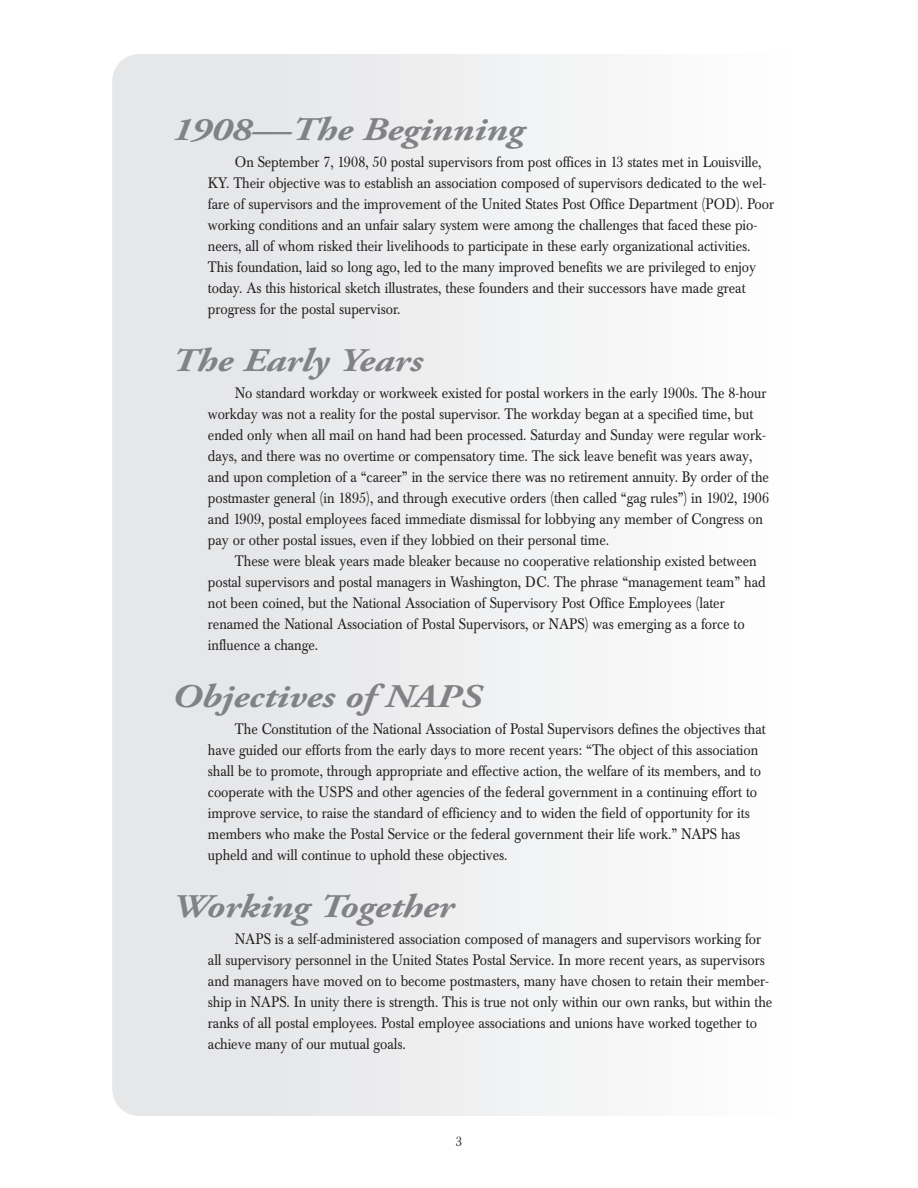
<style>
.page{position:relative;width:918px;height:1188px;background:#fff}
.page>*{position:absolute;margin:0;border:0;box-sizing:border-box;transform-origin:0 0}
._21_Opening_Notes_Su{font:italic 700 33px "Adobe Garamond Pro";letter-spacing:-.005em;color:#808285;scale:1.2 1}
._21_Text_Intro_Pages{font:15px/21px "Baskerville BE";letter-spacing:-.005em;color:#231f20;scale:.9 1}
.t1{font:13.5px "Baskerville BE";color:#231f20;scale:.9 1}
</style>
<div class="page">
<div style="left:112px;top:54px;width:362px;height:1062px;background:#e6e7e9;border-radius:27px"></div>
<div style="left:271px;top:54px;width:527px;height:1062px;background:#f2f3f4"></div>
<p class="_21_Opening_Notes_Su" style="left:172px;top:110px;width:295px">1908—The Beginning</p>
<p class="_21_Text_Intro_Pages" style="left:208px;top:151px;width:631px;text-indent:27px">On September 7, 1908, 50 postal supervisors from post offices in 13 states met in Louisville, KY. Their objective was to establish an association composed of supervisors dedicated to the wel&shy;fare of supervisors and the improvement of the United States Post Office Department (POD). Poor working conditions and an unfair salary system were among the challenges that faced these pio&shy;neers, all of whom risked their livelihoods to participate in these early organizational activities.<br>This foundation, laid so long ago, led to the many improved benefits we are privileged to enjoy today. As this historical sketch illustrates, these founders and their successors have made great progress for the postal supervisor.</p>
<p class="_21_Opening_Notes_Su" style="left:172px;top:341px;width:210px">The Early Years</p>
<p class="_21_Text_Intro_Pages" style="left:208px;top:382px;width:625px;text-indent:27px">No standard workday or workweek existed for postal workers in the early 1900s. The 8-hour workday was not a reality for the postal supervisor. The workday began at a specified time, but ended only when all mail on hand had been processed. Saturday and Sunday were regular work&shy;days, and there was no overtime or compensatory time. The sick leave benefit was years away, and upon completion of a “career” in the service there was no retirement annuity. By order of the postmaster general (in 1895), and through executive orders (then called “gag rules”) in 1902, 1906 and 1909, postal employees faced immediate dismissal for lobbying any member of Congress on pay or other postal issues, even if they lobbied on their personal time.</p>
<p class="_21_Text_Intro_Pages" style="left:208px;top:550px;width:621px;text-indent:27px">These were bleak years made bleaker because no cooperative relationship existed between postal supervisors and postal managers in Washington, DC. The phrase “management team” had not been coined, but the National Association of Supervisory Post Office Employees (later renamed the National Association of Postal Supervisors, or NAPS) was emerging as a force to influence a change.</p>
<p class="_21_Opening_Notes_Su" style="left:172px;top:677px;width:260px">Objectives ofNAPS</p>
<p class="_21_Text_Intro_Pages" style="left:208px;top:718px;width:621px;text-indent:27px">The Constitution of the National Association of Postal Supervisors defines the objectives that have guided our efforts from the early days to more recent years: “The object of this association shall be to promote, through appropriate and effective action, the welfare of its members, and to cooperate with the USPS and other agencies of the federal government in a continuing effort to improve service, to raise the standard of efficiency and to widen the field of opportunity for its members who make the Postal Service or the federal government their life work.” NAPS has upheld and will continue to uphold these objectives.</p>
<p class="_21_Opening_Notes_Su" style="left:172px;top:887px;width:237px">Working Together</p>
<p class="_21_Text_Intro_Pages" style="left:208px;top:928px;width:629px;text-indent:27px">NAPS is a self-administered association composed of managers and supervisors working for all supervisory personnel in the United States Postal Service. In more recent years, as supervisors and managers have moved on to become postmasters, many have chosen to retain their member&shy;ship in NAPS. In unity there is strength. This is true not only within our own ranks, but within the ranks of all postal employees. Postal employee associations and unions have worked together to achieve many of our mutual goals.</p>
<p class="t1" style="left:456px;top:1133px;width:9px">3</p>
</div>
